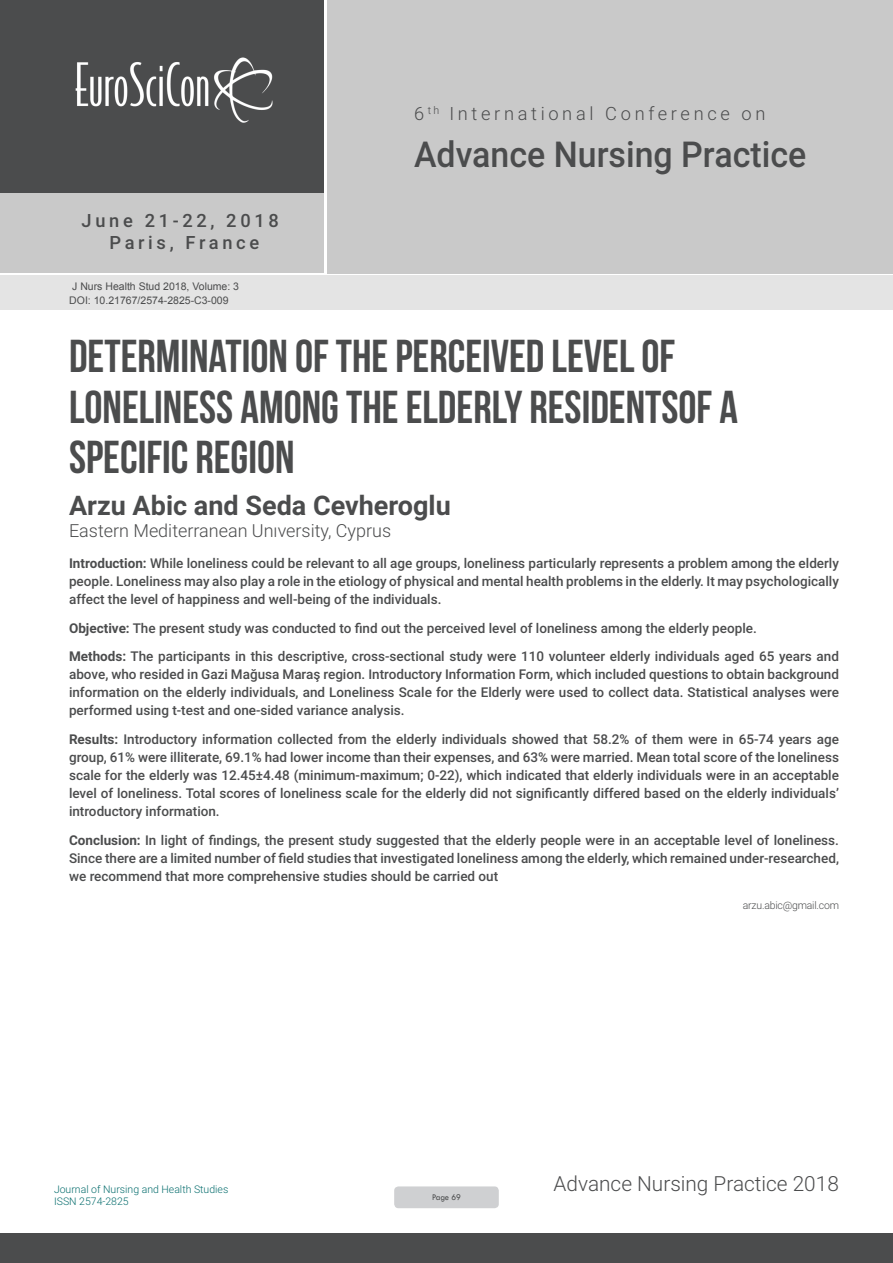
<style>
.page{position:relative;width:893px;height:1263px;background:#fff}
.page>*{position:absolute;margin:0;border:0;box-sizing:border-box;transform-origin:0 0}
.t1{font:46.05px/50.7px "Bebas Neue";color:#4b4c4d}
.t2{font:500 35.7px "Roboto";color:#4b4c4d;scale:.95 1}
.t3{font:700 27px "Roboto";color:#4b4c4d}
.t4{font:300 20.85px "Roboto";color:#4b4c4d}
.t5{font:300 18.3px "Roboto";letter-spacing:.2em;color:#4b4c4d}
.t6{font:500 18.3px/21.9px "Roboto";letter-spacing:.2em;color:#4b4c4d;text-align:center}
.t7{font:300 18px "Roboto";color:#4b4c4d}
.Abstract{font:500 13.5px/18px "Roboto";color:#4b4c4d;text-align:justify}
.t8{font:10.5px "Arial";color:#4b4c4d}
.t9{font:300 10.5px/12.6px "Roboto";color:#086e6e}
.Biography{font:300 10.5px "Roboto";letter-spacing:-.02em;color:#4b4c4d}
.t10{font:9px "Tw Cen";letter-spacing:-.02em;color:#4b4c4d;scale:.95 1}
.s1{font-weight:700}
</style>
<div class="page">
<div style="left:0;top:0;width:323px;height:193px;background:#4b4c4d"></div>
<div style="left:1px;top:193px;width:323px;height:80px;background:#c9c9c9"></div>
<div style="left:327px;top:0;width:566px;height:273px;background:#c9c9c9"></div>
<img style="left:75px;top:57px;width:198px;height:66px">
<div style="left:0;top:1233px;width:893px;height:30px;background:#4b4c4d"></div>
<div style="left:1px;top:275px;width:892px;height:35px;background:#e4e4e4"></div>
<div style="left:394px;top:1186px;width:105px;height:22px;background:#cfd0d2;border-radius:4px"></div>
<h3 class="t6" style="left:82px;top:209px;width:199px">June 21-22, 2018<br>Paris, France</h3>
<p class="t8" style="left:72px;top:279px;width:168px">J Nurs Health Stud 2018, Volume: 3</p>
<p class="t8" style="left:69px;top:293px;width:161px">DOI: 10.21767/2574-2825-C3-009</p>
<h3 class="t5" style="left:414px;top:100px;width:353px">6 <sup>th</sup> International Conference on</h3>
<h2 class="t2" style="left:414px;top:129px;width:414px">Advance Nursing Practice</h2>
<p class="t1" style="left:69px;top:330px;width:670px">DETERMINATION OF THE PERCEIVED LEVEL OF<br>LONELINESS AMONG THE ELDERLY RESIDENTSOF A<br>SPECIFIC REGION</p>
<p class="t3" style="left:69px;top:486px;width:383px">Arzu Abic and Seda Cevheroglu</p>
<p class="t7" style="left:69px;top:517px;width:324px">Eastern Mediterranean Unıversity, Cyprus</p>
<p class="Abstract" style="left:69px;top:554px;width:771px"><span class="s1">Introduction:</span> While loneliness could be relevant to all age groups, loneliness particularly represents a problem among the elderly people. Loneliness may also play a role in the etiology of physical and mental health problems in the elderly. It may psychologically affect the level of happiness and well-being of the individuals.</p>
<p class="Abstract" style="left:69px;top:618px;width:689px"><span class="s1">Objective:</span> The present study was conducted to find out the perceived level of loneliness among the elderly people.</p>
<p class="Abstract" style="left:69px;top:647px;width:771px"><span class="s1">Methods:</span> The participants in this descriptive, cross-sectional study were 110 volunteer elderly individuals aged 65 years and above, who resided in Gazi Mağusa Maraş region. Introductory Information Form, which included questions to obtain background information on the elderly individuals, and Loneliness Scale for the Elderly were used to collect data. Statistical analyses were performed using t-test and one-sided variance analysis.</p>
<p class="Abstract" style="left:69px;top:729px;width:771px"><span class="s1">Results:</span> Introductory information collected from the elderly individuals showed that 58.2% of them were in 65-74 years age group, 61% were illiterate, 69.1% had lower income than their expenses, and 63% were married. Mean total score of the loneliness scale for the elderly was 12.45±4.48 (minimum-maximum; 0-22), which indicated that elderly individuals were in an acceptable level of loneliness. Total scores of loneliness scale for the elderly did not significantly differed based on the elderly individuals’ introductory information.</p>
<p class="Abstract" style="left:69px;top:830px;width:771px"><span class="s1">Conclusion:</span> In light of findings, the present study suggested that the elderly people were in an acceptable level of loneliness.<br>Since there are a limited number of field studies that investigated loneliness among the elderly, which remained under-researched, we recommend that more comprehensive studies should be carried out</p>
<p class="Biography" style="left:743px;top:898px;width:98px">arzu.abic@gmail.com</p>
<p class="t9" style="left:54px;top:1182px;width:176px">Journal of Nursing and Health Studies<br>ISSN 2574-2825</p>
<p class="t10" style="left:432px;top:1192px;width:32px">Page 69</p>
<h3 class="t4" style="left:554px;top:1169px;width:287px">Advance Nursing Practice 2018</h3>
</div>
